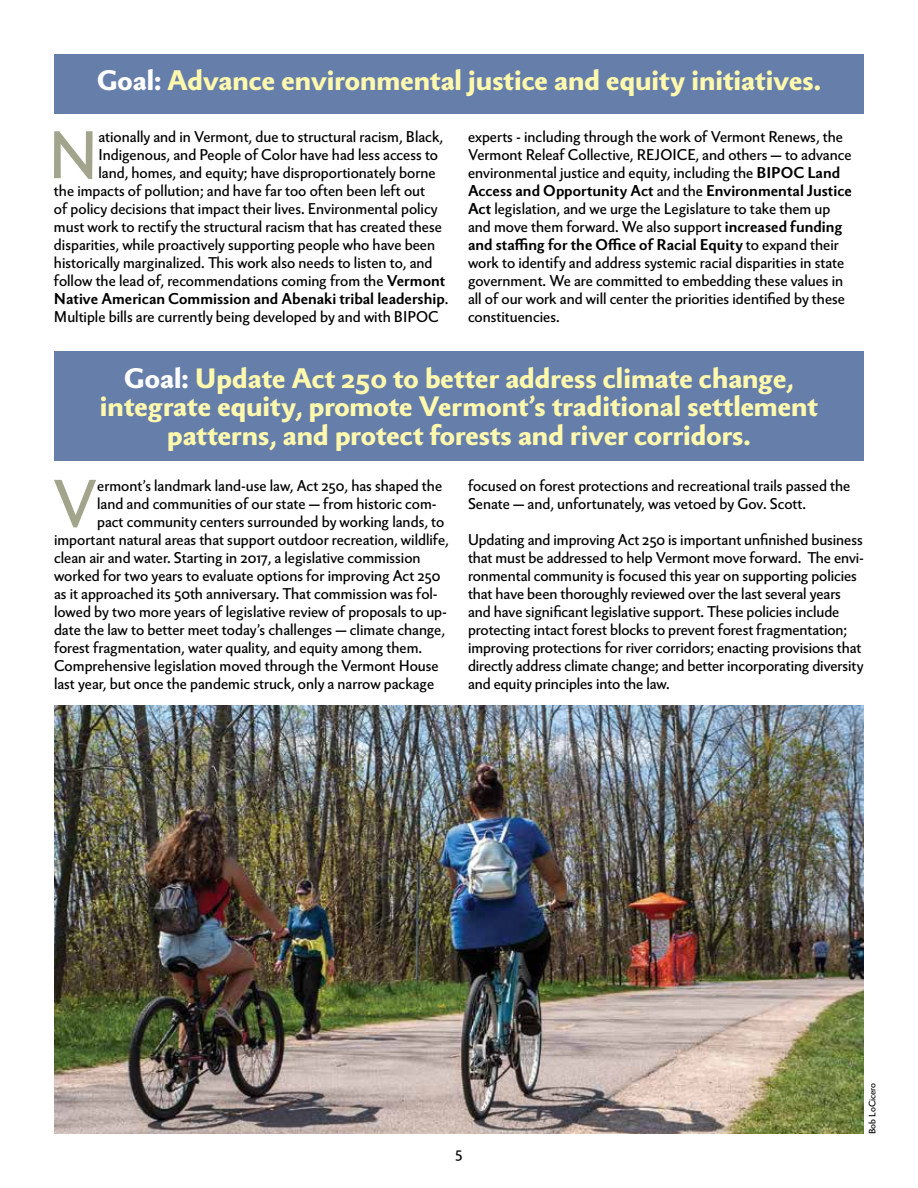
<style>
.page{position:relative;width:918px;height:1188px;background:#fff}
.page>*{position:absolute;margin:0;border:0;box-sizing:border-box;transform-origin:0 0}
.t1{font:64.65px "Berling Nova Sans Pro";color:#a2a58c}
.t2{font:800 27px/28.5px "Berling Nova Sans Pro";color:#fff9ae;text-align:center}
.t3{font:15px/18px "Berling Nova Sans Pro";color:#000}
.t4{font:700 15px "Berling Nova Sans Pro";color:#000}
.t5{font:9px "Berling Nova Sans Pro";color:#000}
.s1{color:#fff}
.s2{font-weight:700}
.s3{font-weight:400}
</style>
<div class="page">
<div style="left:55px;top:54px;width:809px;height:60px;background:#667eaa"></div>
<div style="left:55px;top:351px;width:809px;height:109px;background:#667eaa"></div>
<img style="left:55px;top:706px;width:808px;height:428px">
<h2 class="t2" style="left:97px;top:65px;width:725px"><span class="s1">Goal:</span> Advance environmental justice and equity initiatives.</h2>
<h1 class="t1" style="left:48px;top:107px;width:52px">N</h1>
<p class="t3" style="left:98px;top:127px;width:346px">ationally and in Vermont, due to structural racism, Black,</p>
<p class="t3" style="left:98px;top:145px;width:341px">Indigenous, and People of Color have had less access to</p>
<p class="t3" style="left:98px;top:163px;width:339px">land, homes, and equity; have disproportionately borne</p>
<p class="t3" style="left:54px;top:181px;width:373px">the impacts of pollution; and have far too often been left out</p>
<p class="t3" style="left:54px;top:199px;width:385px">of policy decisions that impact their lives. Environmental policy</p>
<p class="t3" style="left:54px;top:217px;width:389px">must work to rectify the structural racism that has created these</p>
<p class="t3" style="left:54px;top:235px;width:383px">disparities, while proactively supporting people who have been</p>
<p class="t3" style="left:54px;top:253px;width:380px">historically marginalized. This work also needs to listen to, and</p>
<p class="t3" style="left:54px;top:271px;width:393px">follow the lead of, recommendations coming from the <span class="s2">Vermont</span></p>
<p class="t4" style="left:54px;top:288px;width:396px">Native American Commission and Abenaki tribal leadership<span class="s3">.</span></p>
<p class="t3" style="left:54px;top:307px;width:386px">Multiple bills are currently being developed by and with BIPOC</p>
<p class="t3" style="left:468px;top:127px;width:385px">experts - including through the work of Vermont Renews, the Vermont Releaf Collective, REJOICE, and others — to advance environmental justice and equity, including the <span class="s2">BIPOC Land Access and Opportunity Act</span> and the <span class="s2">Environmental Justice Act</span> legislation, and we urge the Legislature to take them up and move them forward. We also support <span class="s2">increased funding and staffing for the Office of Racial Equity</span> to expand their work to identify and address systemic racial disparities in state government. We are committed to embedding these values in all of our work and will center the priorities identified by these constituencies.</p>
<h2 class="t2" style="left:100px;top:362px;width:720px"><span class="s1">Goal:</span> Update Act 250 to better address climate change, integrate equity, promote Vermont’s traditional settlement patterns, and protect forests and river corridors.</h2>
<h1 class="t1" style="left:53px;top:456px;width:46px">V</h1>
<p class="t3" style="left:97px;top:475px;width:346px">ermont’s landmark land-use law, Act 250, has shaped the</p>
<p class="t3" style="left:97px;top:493px;width:341px">land and communities of our state — from historic com-</p>
<p class="t3" style="left:97px;top:511px;width:349px">pact community centers surrounded by working lands, to</p>
<p class="t3" style="left:54px;top:529px;width:396px">important natural areas that support outdoor recreation, wildlife,</p>
<p class="t3" style="left:54px;top:547px;width:368px">clean air and water. Starting in 2017, a legislative commission</p>
<p class="t3" style="left:54px;top:565px;width:388px">worked for two years to evaluate options for improving Act 250</p>
<p class="t3" style="left:54px;top:583px;width:385px">as it approached its 50th anniversary. That commission was fol-</p>
<p class="t3" style="left:54px;top:601px;width:395px">lowed by two more years of legislative review of proposals to up-</p>
<p class="t3" style="left:54px;top:619px;width:393px">date the law to better meet today’s challenges — climate change,</p>
<p class="t3" style="left:54px;top:637px;width:370px">forest fragmentation, water quality, and equity among them.</p>
<p class="t3" style="left:54px;top:655px;width:386px">Comprehensive legislation moved through the Vermont House</p>
<p class="t3" style="left:54px;top:673px;width:382px">last year, but once the pandemic struck, only a narrow package</p>
<p class="t3" style="left:468px;top:475px;width:384px">focused on forest protections and recreational trails passed the<br>Senate — and, unfortunately, was vetoed by Gov. Scott.</p>
<p class="t3" style="left:468px;top:529px;width:398px">Updating and improving Act 250 is important unfinished business that must be addressed to help Vermont move forward. The envi&shy;ronmental community is focused this year on supporting policies that have been thoroughly reviewed over the last several years and have significant legislative support. These policies include protecting intact forest blocks to prevent forest fragmentation; improving protections for river corridors; enacting provisions that directly address climate change; and better incorporating diversity and equity principles into the law.</p>
<p class="t3" style="left:455px;top:1142px;width:9px">5</p>
<p class="t5" style="left:866px;top:1134px;width:53px;rotate:-90deg">Bob LoCicero</p>
</div>
